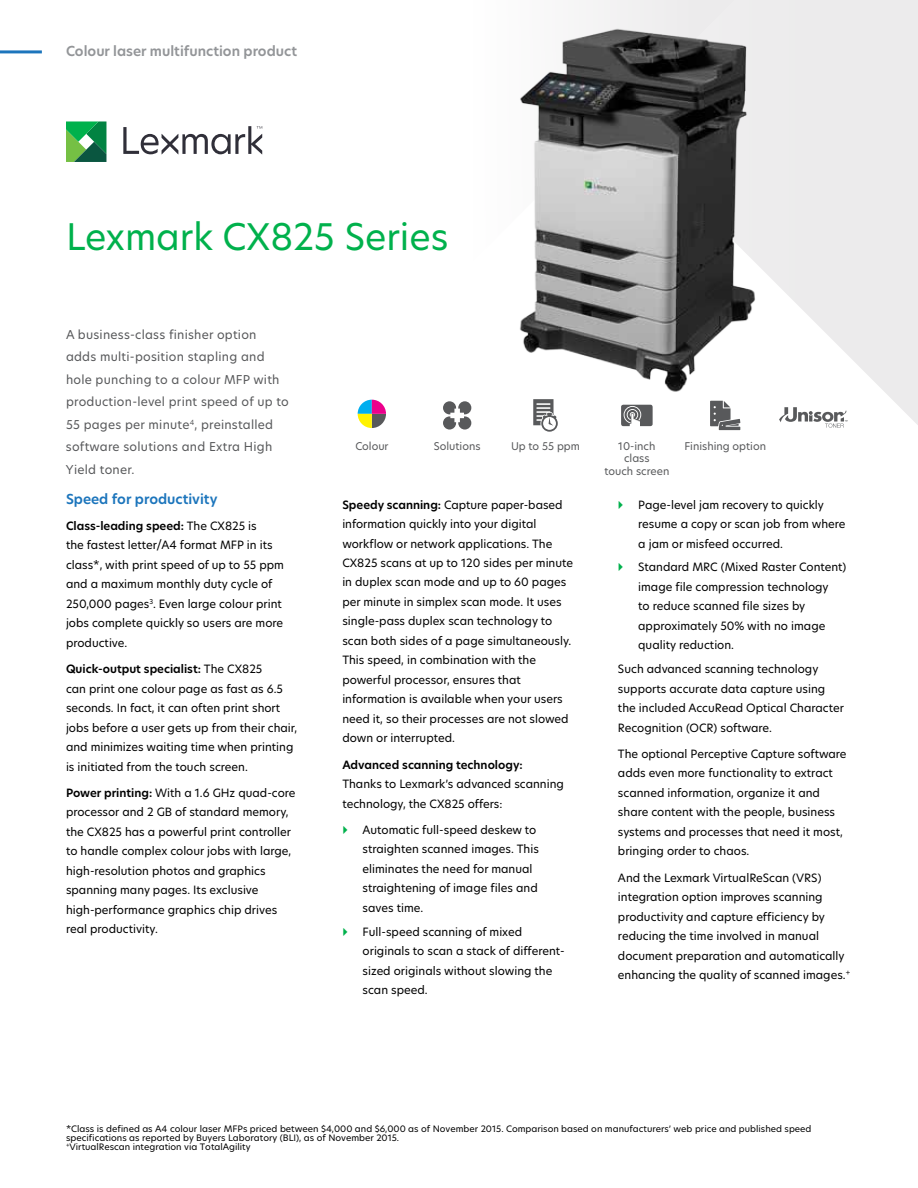
<style>
.page{position:relative;width:918px;height:1188px;background:#fff}
.page>*{position:absolute;margin:0;border:0;box-sizing:border-box;transform-origin:0 0}
.t1{font:36px "TP Hero";color:#00b14c}
.t2{font:600 13.5px "TP Hero";color:#939598}
.t3{font:600 13.5px "TP Hero";color:#1c75bc}
.t4{font:12px/22.5px "TP Hero";letter-spacing:.02em;color:#58595b}
.t5{font:11.25px/19.5px "TP Hero";color:#000}
.t6{font:600 11.25px "TP Hero";color:#000}
.t7{font:10.5px/12.6px "TP Hero";color:#58595b;text-align:center}
.t8{font:8.7px/9px "TP Hero";color:#000}
.s1{font-weight:600}
</style>
<div class="page">
<svg style="left:719px;top:0;width:199px;height:431px"></svg>
<svg style="left:357px;top:0;width:391px;height:427px"></svg>
<svg style="left:123px;top:126px;width:139px;height:28px"></svg>
<svg style="left:66px;top:121px;width:40px;height:41px;background:#359d56"></svg>
<hr style="left:0;top:50px;width:42px;height:3px;background:#1c75bc">
<svg style="left:779px;top:407px;width:68px;height:21px"></svg>
<svg style="left:621px;top:405px;width:32px;height:21px"></svg>
<svg style="left:710px;top:401px;width:30px;height:29px"></svg>
<svg style="left:443px;top:401px;width:28px;height:29px"></svg>
<svg style="left:533px;top:399px;width:25px;height:33px"></svg>
<svg style="left:358px;top:400px;width:28px;height:28px"></svg>
<img style="left:517px;top:24px;width:239px;height:369px">
<p class="t2" style="left:66px;top:42px;width:233px">Colour laser multifunction product</p>
<h1 class="t1" style="left:66px;top:212px;width:384px">Lexmark CX825 Series</h1>
<p class="t4" style="left:66px;top:323px;width:224px">A business-class finisher option adds multi-position stapling and hole punching to a colour MFP with production-level print speed of up to<br>55 pages per minute<sup>4</sup>, preinstalled software solutions and Extra High<br>Yield toner.</p>
<p class="t3" style="left:66px;top:489px;width:153px">Speed for productivity</p>
<p class="t5" style="left:66px;top:516px;width:220px"><span class="s1">Class-leading speed:</span> The CX825 is<br>the fastest letter/A4 format MFP in its class*, with print speed of up to 55 ppm and a maximum monthly duty cycle of 250,000 pages<sup>3</sup>. Even large colour print jobs complete quickly so users are more productive.</p>
<p class="t5" style="left:66px;top:659px;width:233px"><span class="s1">Quick-output specialist:</span> The CX825<br>can print one colour page as fast as 6.5 seconds. In fact, it can often print short jobs before a user gets up from their chair, and minimizes waiting time when printing is initiated from the touch screen.</p>
<p class="t5" style="left:66px;top:783px;width:231px"><span class="s1">Power printing:</span> With a 1.6 GHz quad-core processor and 2 GB of standard memory, the CX825 has a powerful print controller to handle complex colour jobs with large, high-resolution photos and graphics spanning many pages. Its exclusive high-performance graphics chip drives real productivity.</p>
<p class="t7" style="left:355px;top:439px;width:35px">Colour</p>
<p class="t7" style="left:434px;top:439px;width:48px">Solutions</p>
<p class="t7" style="left:511px;top:439px;width:70px">Up to 55 ppm</p>
<p class="t7" style="left:684px;top:439px;width:83px">Finishing option</p>
<p class="t7" style="left:604px;top:439px;width:66px">10-inch class<br>touch screen</p>
<p class="t5" style="left:342px;top:494px;width:232px"><span class="s1">Speedy scanning:</span> Capture paper-based information quickly into your digital workflow or network applications. The CX825 scans at up to 120 sides per minute in duplex scan mode and up to 60 pages per minute in simplex scan mode. It uses single-pass duplex scan technology to scan both sides of a page simultaneously.<br>This speed, in combination with the powerful processor, ensures that information is available when your users need it, so their processes are not slowed down or interrupted.</p>
<p class="t6" style="left:342px;top:757px;width:182px">Advanced scanning technology:</p>
<p class="t5" style="left:342px;top:774px;width:223px">Thanks to Lexmark’s advanced scanning technology, the CX825 offers:</p>
<p class="t5" style="left:363px;top:820px;width:178px">Automatic full-speed deskew to straighten scanned images. This eliminates the need for manual straightening of image files and saves time.</p>
<p class="t5" style="left:363px;top:922px;width:204px">Full-speed scanning of mixed originals to scan a stack of different&shy;sized originals without slowing the scan speed.</p>
<p class="t5" style="left:638px;top:494px;width:209px">Page-level jam recovery to quickly resume a copy or scan job from where a jam or misfeed occurred.</p>
<p class="t5" style="left:638px;top:557px;width:210px">Standard MRC (Mixed Raster Content) image file compression technology<br>to reduce scanned file sizes by approximately 50% with no image quality reduction.</p>
<p class="t5" style="left:618px;top:659px;width:227px">Such advanced scanning technology supports accurate data capture using the included AccuRead Optical Character Recognition (OCR) software.</p>
<p class="t5" style="left:618px;top:744px;width:230px">The optional Perceptive Capture software adds even more functionality to extract scanned information, organize it and share content with the people, business systems and processes that need it most, bringing order to chaos.</p>
<p class="t5" style="left:618px;top:868px;width:234px">And the Lexmark VirtualReScan (VRS) integration option improves scanning productivity and capture efficiency by reducing the time involved in manual document preparation and automatically enhancing the quality of scanned images.<sup>+</sup></p>
<p class="t8" style="left:66px;top:1124px;width:747px">*Class is defined as A4 colour laser MFPs priced between $4,000 and $6,000 as of November 2015. Comparison based on manufacturers’ web price and published speed specifications as reported by Buyers Laboratory (BLI), as of November 2015.<br><sup>+</sup>VirtualRescan integration via TotalAgility</p>
</div>
